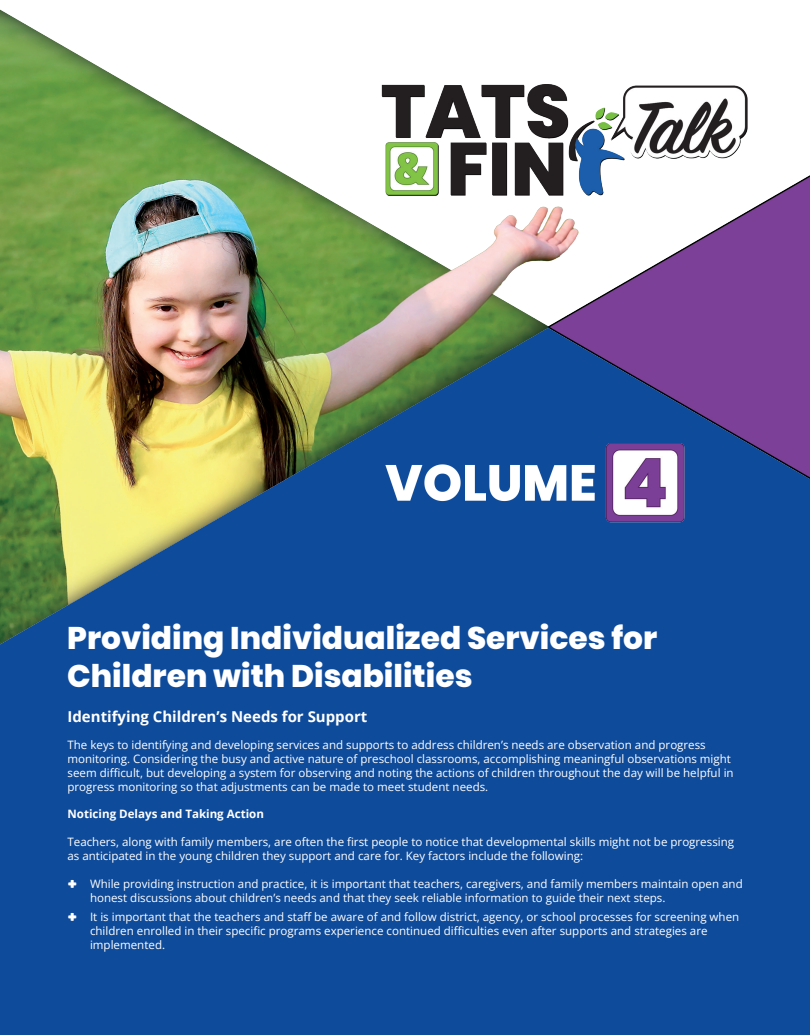
<style>
.page{position:relative;width:810px;height:1035px;background:#fff}
.page>*{position:absolute;margin:0;border:0;box-sizing:border-box;transform-origin:0 0}
.Volume_Title{font:800 31.25px/37.5px "Poppins";color:#fff}
.P_Title{font:700 15px "Open Sans";color:#fff}
.t1{font:11.5px/13.9px "Open Sans";color:#fff}
.t2{font:700 11.5px "Open Sans";color:#fff}
.s1{font-family:"SF Pro Display"}
</style>
<div class="page">
<div style="left:0;top:327px;width:810px;height:708px;background:#0f4b9b"></div>
<img style="left:0;top:9px;width:810px;height:636px">
<p class="Volume_Title" style="left:67px;top:620px;width:591px">Providing Individualized Services for<br>Children with Disabilities</p>
<p class="P_Title" style="left:68px;top:706px;width:301px">Identifying Children’s Needs for Support</p>
<p class="t1" style="left:68px;top:738px;width:668px">The keys to identifying and developing services and supports to address children’s needs are observation and progress monitoring. Considering the busy and active nature of preschool classrooms, accomplishing meaningful observations might seem difficult, but developing a system for observing and noting the actions of children throughout the day will be helpful in progress monitoring so that adjustments can be made to meet student needs.</p>
<p class="t2" style="left:68px;top:806px;width:198px">Noticing Delays and Taking Action</p>
<p class="t1" style="left:68px;top:835px;width:668px">Teachers, along with family members, are often the first people to notice that developmental skills might not be progressing as anticipated in the young children they support and care for. Key factors include the following:</p>
<p class="t1" style="left:90px;top:876px;width:654px;text-indent:-22px"><span class="s1">რ</span> While providing instruction and practice, it is important that teachers, caregivers, and family members maintain open and honest discussions about children’s needs and that they seek reliable information to guide their next steps.</p>
<p class="t1" style="left:90px;top:910px;width:651px;text-indent:-22px"><span class="s1">რ</span> It is important that the teachers and staff be aware of and follow district, agency, or school processes for screening when children enrolled in their specific programs experience continued difficulties even after supports and strategies are implemented.</p>
</div>
